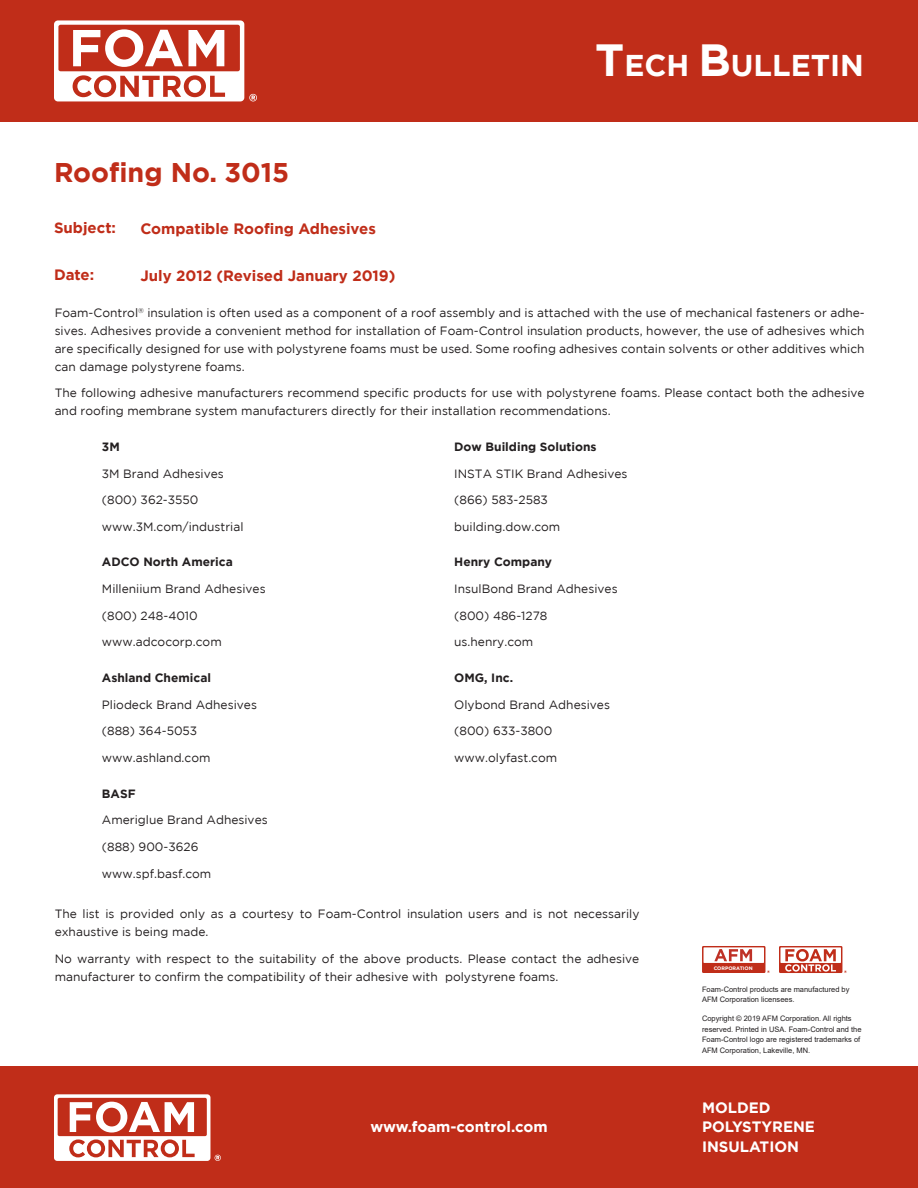
<style>
.page{position:relative;width:918px;height:1188px;background:#fff}
.page>*{position:absolute;margin:0;border:0;box-sizing:border-box;transform-origin:0 0}
.t1{font:700 30px "Gotham";color:#fff}
.t2{font:700 27px "Gotham";color:#c02d19}
.t3{font:700 15px "Gotham";color:#c02d19}
.t4{font:700 15px/19.5px "Gotham";color:#fff}
.t5{font:12px/18px "Gotham";color:#231f20}
.t6{font:700 12px "Gotham";color:#231f20}
.t7{font:7.5px/10.5px "Arial";color:#231f20}
.t8{font:700 4.95px "Gotham";color:#fff}
.s1{font-size:45px}
</style>
<div class="page">
<div style="left:0;top:0;width:918px;height:122px;background:#c02d19"></div>
<svg style="left:54px;top:20px;width:203px;height:81px"></svg>
<div style="left:0;top:1067px;width:918px;height:121px;background:#c02d19"></div>
<svg style="left:54px;top:1094px;width:167px;height:67px"></svg>
<div style="left:779px;top:946px;width:63px;height:27px;background:#c02d19"></div>
<div style="left:780px;top:947px;width:61px;height:16px;background:#fff"></div>
<svg style="left:785px;top:949px;width:51px;height:23px"></svg>
<div style="left:702px;top:946px;width:63px;height:27px;background:#c02d19"></div>
<div style="left:704px;top:947px;width:60px;height:16px;background:#fff"></div>
<svg style="left:714px;top:949px;width:38px;height:12px"></svg>
<h2 class="t2" style="left:54px;top:157px;width:237px">Roofing No. 3015</h2>
<p class="t3" style="left:54px;top:219px;width:64px">Subject:</p>
<p class="t3" style="left:54px;top:266px;width:42px">Date:</p>
<p class="t3" style="left:140px;top:220px;width:237px">Compatible Roofing Adhesives</p>
<p class="t3" style="left:140px;top:267px;width:257px">July 2012 (Revised January 2019)</p>
<h1 class="t1" style="left:595px;top:48px;width:270px"><span class="s1">T</span>ECH <span class="s1">B</span>ULLETIN</h1>
<p class="t5" style="left:55px;top:303px;width:812px;text-align:justify">Foam-Control<sup>®</sup> insulation is often used as a component of a roof assembly and is attached with the use of mechanical fasteners or adhe&shy;sives. Adhesives provide a convenient method for installation of Foam-Control insulation products, however, the use of adhesives which are specifically designed for use with polystyrene foams must be used. Some roofing adhesives contain solvents or other additives which can damage polystyrene foams.</p>
<p class="t5" style="left:55px;top:384px;width:811px">The following adhesive manufacturers recommend specific products for use with polystyrene foams. Please contact both the adhesive and roofing membrane system manufacturers directly for their installation recommendations.</p>
<p class="t6" style="left:102px;top:440px;width:19px">3M</p>
<p class="t5" style="left:102px;top:464px;width:124px">3M Brand Adhesives</p>
<p class="t5" style="left:102px;top:491px;width:98px">(800) 362-3550</p>
<p class="t5" style="left:102px;top:517px;width:143px">www.3M.com/industrial</p>
<p class="t6" style="left:102px;top:555px;width:132px">ADCO North America</p>
<p class="t5" style="left:102px;top:580px;width:165px">Milleniium Brand Adhesives</p>
<p class="t5" style="left:102px;top:606px;width:97px">(800) 248-4010</p>
<p class="t5" style="left:102px;top:633px;width:121px">www.adcocorp.com</p>
<p class="t6" style="left:102px;top:671px;width:111px">Ashland Chemical</p>
<p class="t5" style="left:102px;top:695px;width:157px">Pliodeck Brand Adhesives</p>
<p class="t5" style="left:102px;top:722px;width:97px">(888) 364-5053</p>
<p class="t5" style="left:102px;top:749px;width:110px">www.ashland.com</p>
<p class="t6" style="left:102px;top:786px;width:35px">BASF</p>
<p class="t5" style="left:102px;top:811px;width:167px">Ameriglue Brand Adhesives</p>
<p class="t5" style="left:102px;top:837px;width:98px">(888) 900-3626</p>
<p class="t5" style="left:102px;top:864px;width:111px">www.spf.basf.com</p>
<p class="t6" style="left:454px;top:440px;width:144px">Dow Building Solutions</p>
<p class="t5" style="left:454px;top:464px;width:175px">INSTA STIK Brand Adhesives</p>
<p class="t5" style="left:454px;top:491px;width:95px">(866) 583-2583</p>
<p class="t5" style="left:454px;top:517px;width:108px">building.dow.com</p>
<p class="t6" style="left:454px;top:555px;width:99px">Henry Company</p>
<p class="t5" style="left:454px;top:580px;width:165px">InsulBond Brand Adhesives</p>
<p class="t5" style="left:454px;top:606px;width:95px">(800) 486-1278</p>
<p class="t5" style="left:454px;top:633px;width:81px">us.henry.com</p>
<p class="t6" style="left:454px;top:671px;width:60px">OMG, Inc.</p>
<p class="t5" style="left:454px;top:695px;width:157px">Olybond Brand Adhesives</p>
<p class="t5" style="left:454px;top:722px;width:100px">(800) 633-3800</p>
<p class="t5" style="left:454px;top:749px;width:105px">www.olyfast.com</p>
<p class="t5" style="left:55px;top:905px;width:586px">The list is provided only as a courtesy to Foam-Control insulation users and is not necessarily exhaustive is being made.</p>
<p class="t5" style="left:55px;top:949px;width:586px">No warranty with respect to the suitability of the above products. Please contact the adhesive manufacturer to confirm the compatibility of their adhesive with polystyrene foams.</p>
<p class="t4" style="left:370px;top:1116px;width:179px">www.foam-control.com</p>
<p class="t8" style="left:714px;top:965px;width:41px">CORPORATION</p>
<p class="t7" style="left:702px;top:984px;width:149px">Foam-Control products are manufactured by<br>AFM Corporation licensees.</p>
<p class="t7" style="left:702px;top:1014px;width:161px">Copyright © 2019 AFM Corporation. All rights reserved. Printed in USA. Foam-Control and the Foam-Control logo are registered trademarks of AFM Corporation, Lakeville, MN.</p>
<p class="t4" style="left:702px;top:1097px;width:114px">MOLDED<br>POLYSTYRENE<br>INSULATION</p>
</div>
